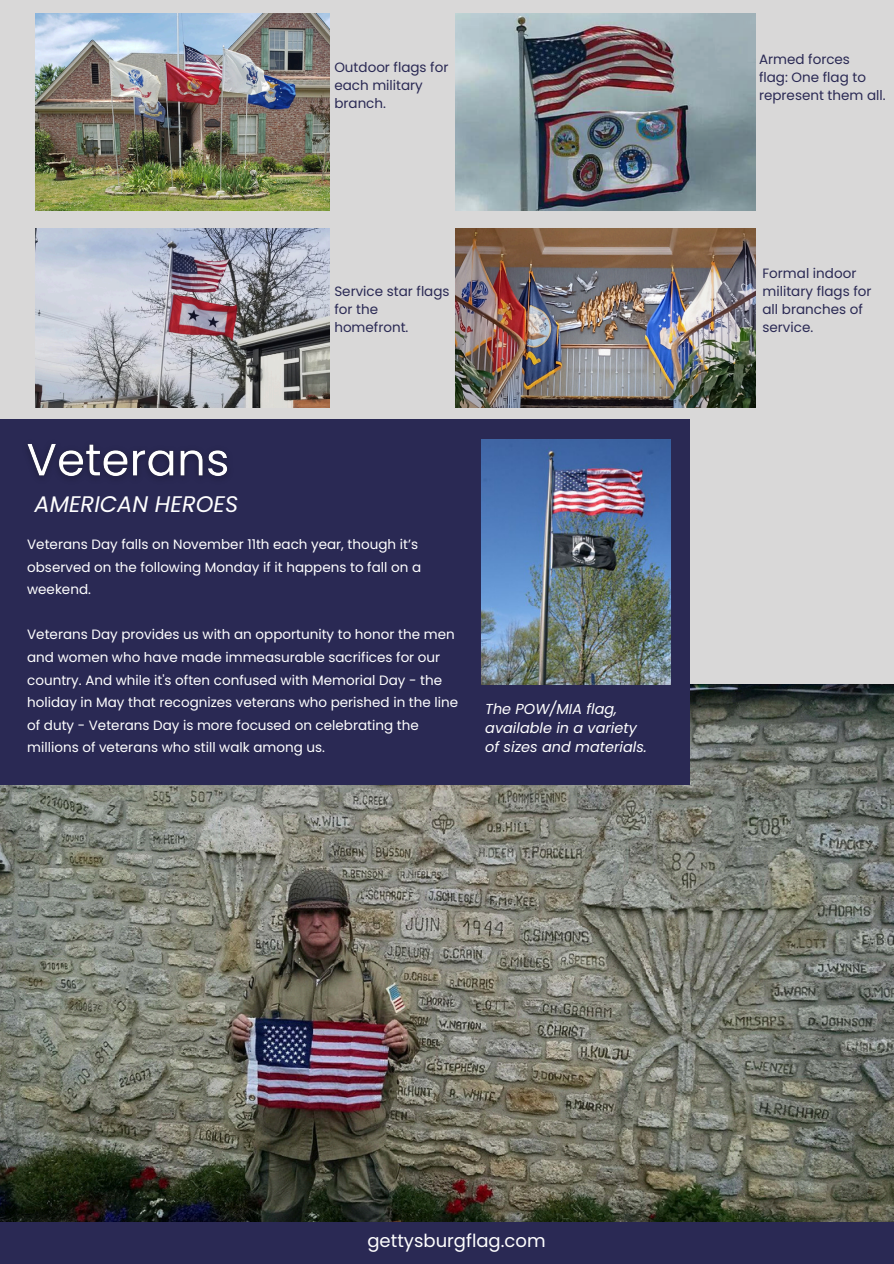
<style>
.page{position:relative;width:894px;height:1264px;background:#fff}
.page>*{position:absolute;margin:0;border:0;box-sizing:border-box;transform-origin:0 0}
.t1{font:italic 22.5px "Poppins";color:#fff}
.t2{font:18px "Poppins";color:#fff}
.t3{font:italic 14.4px/19.2px "Poppins";color:#fff}
.t4{font:13.5px/22.5px "Poppins";color:#fff}
.t5{font:13.5px "Poppins";color:#2a2954}
</style>
<div class="page">
<div style="left:0;top:0;width:893px;height:1263px;background:#d9d8d8"></div>
<img style="left:0;top:684px;width:893px;height:538px">
<div style="left:0;top:419px;width:689px;height:365px;background:#2a2954"></div>
<img style="left:35px;top:13px;width:294px;height:197px">
<img style="left:455px;top:13px;width:299px;height:197px">
<img style="left:455px;top:229px;width:299px;height:178px">
<img style="left:27px;top:444px;width:200px;height:33px">
<img style="left:35px;top:229px;width:294px;height:178px">
<img style="left:481px;top:439px;width:189px;height:245px">
<div style="left:0;top:1222px;width:893px;height:41px;background:#2a2954"></div>
<p class="t5" style="left:334px;top:57px;width:115px">Outdoor flags for</p>
<p class="t5" style="left:334px;top:75px;width:90px">each military</p>
<p class="t5" style="left:334px;top:93px;width:53px">branch.</p>
<h2 class="t5" style="left:334px;top:281px;width:117px">Service star flags</h2>
<p class="t5" style="left:334px;top:299px;width:45px">for the</p>
<p class="t5" style="left:334px;top:317px;width:76px">homefront.</p>
<p class="t1" style="left:35px;top:488px;width:205px">AMERICAN HEROES</p>
<p class="t4" style="left:27px;top:533px;width:395px">Veterans Day falls on November 11th each year, though it’s observed on the following Monday if it happens to fall on a weekend.</p>
<p class="t4" style="left:27px;top:623px;width:432px">Veterans Day provides us with an opportunity to honor the men and women who have made immeasurable sacrifices for our country. And while it's often confused with Memorial Day - the holiday in May that recognizes veterans who perished in the line of duty - Veterans Day is more focused on celebrating the millions of veterans who still walk among us.</p>
<p class="t3" style="left:485px;top:699px;width:163px">The POW/MIA flag, available in a variety of sizes and materials.</p>
<p class="t5" style="left:758px;top:50px;width:92px">Armed forces</p>
<p class="t5" style="left:758px;top:68px;width:108px">flag: One flag to</p>
<p class="t5" style="left:758px;top:86px;width:128px">represent them all.</p>
<p class="t5" style="left:762px;top:263px;width:95px">Formal indoor</p>
<p class="t5" style="left:762px;top:281px;width:110px">military flags for</p>
<p class="t5" style="left:762px;top:299px;width:102px">all branches of</p>
<p class="t5" style="left:762px;top:317px;width:52px">service.</p>
<h3 class="t2" style="left:367px;top:1228px;width:179px">gettysburgflag.com</h3>
</div>
